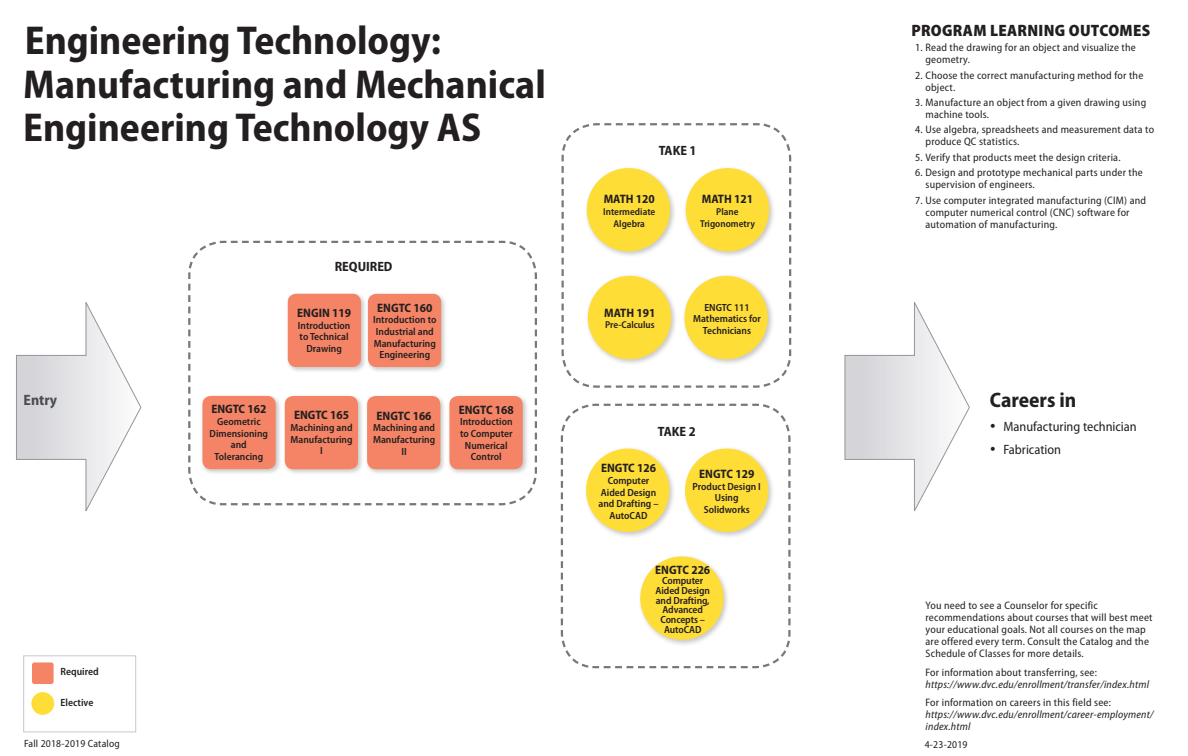
<style>
.page{position:relative;width:1188px;height:756px;background:#fff}
.page>*{position:absolute;margin:0;border:0;box-sizing:border-box;transform-origin:0 0}
.h1_title{font:700 semi-condensed 40.5px/43.5px "Myriad Pro";color:#231f20}
.t1{font:700 semi-condensed 21px "Myriad Pro";color:#231f20}
.Intended_Learning_Ou{font:900 semi-condensed 16.5px "Myriad Pro";letter-spacing:.02em;color:#231f20}
.t2{font:700 semi-condensed 15px "Myriad Pro";color:#4b4c4d}
.t3{font:semi-condensed 13.5px "Myriad Pro";color:#231f20}
.Area_text{font:700 semi-condensed 13.5px "Myriad Pro";color:#231f20}
.Area_text-2{font:700 semi-condensed 12.23px "Myriad Pro";color:#231f20}
.Paragraph_Style_1{font:700 semi-condensed 12.23px "Myriad Pro";color:#231f20}
.Outcomes_listings{font:semi-condensed 10.88px/12px "Myriad Pro";letter-spacing:.02em;color:#231f20}
.Outcomes_listings-2{font:italic semi-condensed 10.88px/12px "Myriad Pro";letter-spacing:.02em;color:#231f20}
.Outcomes_listings-3{font:semi-condensed 10.5px "Myriad Pro";letter-spacing:.02em;color:#231f20}
.Area_text-3{font:600 semi-condensed 10.5px "Myriad Pro";color:#231f20}
.Area_text-4{font:600 semi-condensed 10.35px/11.7px "Myriad Pro";color:#231f20;text-align:center}
.Paragraph_Style_2{font:600 semi-condensed 10.35px/11.7px "Myriad Pro";color:#231f20;text-align:center}
.Paragraph_Style_2-2{font:600 semi-condensed 9.98px/11.7px "Myriad Pro";color:#231f20;text-align:center}
.s1{font-style:normal}
</style>
<div class="page">
<svg style="left:16px;top:302px;width:126px;height:209px"></svg>
<svg style="left:844px;top:302px;width:126px;height:209px"></svg>
<svg style="left:560px;top:403px;width:231px;height:266px"></svg>
<svg style="left:188px;top:240px;width:349px;height:266px"></svg>
<div style="left:583px;top:446px;width:93px;height:93px;background:#231f20;opacity:.25"></div>
<div style="left:586px;top:449px;width:83px;height:83px;background:#ffdd37;border-radius:50%"></div>
<div style="left:638px;top:554px;width:92px;height:93px;background:#231f20;opacity:.25"></div>
<div style="left:640px;top:556px;width:84px;height:84px;background:#ffdd37;border-radius:50%"></div>
<div style="left:682px;top:446px;width:93px;height:93px;background:#231f20;opacity:.25"></div>
<div style="left:685px;top:449px;width:83px;height:83px;background:#ffdd37;border-radius:50%"></div>
<div style="left:365px;top:394px;width:82px;height:81px;background:#231f20;opacity:.25"></div>
<div style="left:367px;top:396px;width:73px;height:73px;background:#f48465;border-radius:8px"></div>
<div style="left:200px;top:394px;width:82px;height:81px;background:#231f20;opacity:.25"></div>
<div style="left:202px;top:396px;width:74px;height:73px;background:#f48465;border-radius:8px"></div>
<div style="left:282px;top:394px;width:82px;height:81px;background:#231f20;opacity:.25"></div>
<div style="left:285px;top:396px;width:73px;height:73px;background:#f48465;border-radius:8px"></div>
<div style="left:447px;top:394px;width:82px;height:81px;background:#231f20;opacity:.25"></div>
<div style="left:449px;top:396px;width:74px;height:73px;background:#f48465;border-radius:8px"></div>
<div style="left:366px;top:291px;width:81px;height:82px;background:#231f20;opacity:.25"></div>
<div style="left:368px;top:294px;width:73px;height:73px;background:#f48465;border-radius:8px"></div>
<div style="left:285px;top:291px;width:82px;height:82px;background:#231f20;opacity:.25"></div>
<div style="left:288px;top:294px;width:73px;height:73px;background:#f48465;border-radius:8px"></div>
<svg style="left:561px;top:123px;width:231px;height:265px"></svg>
<div style="left:584px;top:166px;width:93px;height:92px;background:#231f20;opacity:.25"></div>
<div style="left:587px;top:168px;width:83px;height:83px;background:#ffdd37;border-radius:50%"></div>
<div style="left:682px;top:273px;width:93px;height:93px;background:#231f20;opacity:.25"></div>
<div style="left:684px;top:276px;width:84px;height:83px;background:#ffdd37;border-radius:50%"></div>
<div style="left:585px;top:273px;width:93px;height:93px;background:#231f20;opacity:.25"></div>
<div style="left:588px;top:276px;width:83px;height:83px;background:#ffdd37;border-radius:50%"></div>
<div style="left:683px;top:166px;width:93px;height:92px;background:#231f20;opacity:.25"></div>
<div style="left:686px;top:168px;width:83px;height:83px;background:#ffdd37;border-radius:50%"></div>
<div style="left:23px;top:655px;width:113px;height:77px;border:1px solid #c7c8ca"></div>
<div style="left:32px;top:662px;width:22px;height:22px;background:#f48465;border-radius:2px"></div>
<div style="left:31px;top:692px;width:23px;height:23px;background:#ffdd37;border-radius:50%"></div>
<p class="h1_title" style="left:23px;top:17px;width:524px">Engineering Technology:<br>Manufacturing and Mechanical<br>Engineering Technology AS</p>
<p class="Intended_Learning_Ou" style="left:911px;top:20px;width:241px">PROGRAM LEARNING OUTCOMES</p>
<p class="Outcomes_listings" style="left:926px;top:42px;width:212px;text-indent:-10px">1. Read the drawing for an object and visualize the geometry.</p>
<p class="Outcomes_listings" style="left:926px;top:69px;width:219px;text-indent:-10px">2. Choose the correct manufacturing method for the object.</p>
<p class="Outcomes_listings" style="left:926px;top:96px;width:222px;text-indent:-10px">3. Manufacture an object from a given drawing using machine tools.</p>
<p class="Outcomes_listings" style="left:926px;top:124px;width:230px;text-indent:-10px">4. Use algebra, spreadsheets and measurement data to produce QC statistics.</p>
<p class="Outcomes_listings" style="left:915px;top:151px;width:207px">5. Verify that products meet the design criteria.</p>
<p class="Outcomes_listings" style="left:926px;top:166px;width:219px;text-indent:-10px">6. Design and prototype mechanical parts under the supervision of engineers.</p>
<p class="Outcomes_listings" style="left:926px;top:194px;width:222px;text-indent:-10px">7. Use computer integrated manufacturing (CIM) and computer numerical control (CNC) software for automation of manufacturing.</p>
<p class="Area_text" style="left:659px;top:142px;width:39px">TAKE 1</p>
<p class="Paragraph_Style_1" style="left:702px;top:191px;width:53px">MATH 121</p>
<p class="Paragraph_Style_2-2" style="left:700px;top:206px;width:56px">Plane<br>Trigonometry</p>
<p class="Paragraph_Style_1" style="left:604px;top:192px;width:53px">MATH 120</p>
<p class="Paragraph_Style_2-2" style="left:603px;top:206px;width:54px">Intermediate<br>Algebra</p>
<p class="Area_text" style="left:335px;top:257px;width:59px">REQUIRED</p>
<p class="Area_text-2" style="left:297px;top:305px;width:55px">ENGIN 119</p>
<p class="Area_text-4" style="left:298px;top:319px;width:54px">Introduction to Technical<br>Drawing</p>
<p class="Area_text-2" style="left:377px;top:300px;width:57px">ENGTC 160</p>
<p class="Area_text-4" style="left:373px;top:314px;width:65px">Introduction to<br>Industrial and<br>Manufacturing<br>Engineering</p>
<p class="Paragraph_Style_1" style="left:604px;top:305px;width:53px">MATH 191</p>
<p class="Paragraph_Style_2-2" style="left:605px;top:319px;width:51px">Pre-Calculus</p>
<p class="Paragraph_Style_2" style="left:693px;top:301px;width:69px">ENGTC 111<br>Mathematics for<br>Technicians</p>
<p class="t2" style="left:24px;top:391px;width:35px">Entry</p>
<p class="t1" style="left:990px;top:387px;width:88px">Careers in</p>
<p class="t3" style="left:990px;top:418px;width:148px">• Manufacturing technician</p>
<p class="t3" style="left:990px;top:441px;width:73px">• Fabrication</p>
<p class="Area_text-2" style="left:211px;top:401px;width:57px">ENGTC 162</p>
<p class="Area_text-4" style="left:210px;top:416px;width:60px">Geometric<br>Dimensioning and<br>Tolerancing</p>
<p class="Area_text-2" style="left:459px;top:402px;width:57px">ENGTC 168</p>
<p class="Area_text-4" style="left:460px;top:416px;width:54px">Introduction to Computer<br>Numerical<br>Control</p>
<p class="Area_text-2" style="left:294px;top:407px;width:57px">ENGTC 165</p>
<p class="Area_text-4" style="left:291px;top:421px;width:64px">Machining and<br>Manufacturing<br>I</p>
<p class="Area_text-2" style="left:377px;top:408px;width:57px">ENGTC 166</p>
<p class="Area_text-4" style="left:373px;top:422px;width:64px">Machining and<br>Manufacturing<br>II</p>
<p class="Area_text" style="left:658px;top:423px;width:39px">TAKE 2</p>
<p class="Area_text-2" style="left:601px;top:460px;width:57px">ENGTC 126</p>
<p class="Area_text-4" style="left:599px;top:475px;width:62px">Computer<br>Aided Design and Drafting –<br>AutoCAD</p>
<p class="Area_text-2" style="left:699px;top:466px;width:57px">ENGTC 129</p>
<p class="Area_text-4" style="left:693px;top:480px;width:70px">Product Design I<br>Using<br>Solidworks</p>
<p class="Area_text-3" style="left:61px;top:665px;width:40px">Required</p>
<p class="Area_text-3" style="left:61px;top:696px;width:34px">Elective</p>
<p class="Area_text-2" style="left:655px;top:562px;width:57px">ENGTC 226</p>
<p class="Area_text-4" style="left:656px;top:575px;width:56px;line-height:9.8px">Computer<br>Aided Design and Drafting,<br>Advanced<br>Concepts –<br>AutoCAD</p>
<p class="Outcomes_listings" style="left:926px;top:599px;width:229px">You need to see a Counselor for specific recommendations about courses that will best meet your educational goals. Not all courses on the map are offered every term. Consult the Catalog and the Schedule of Classes for more details.</p>
<p class="Outcomes_listings-2" style="left:926px;top:666px;width:225px"><span class="s1">For information about transferring, see: </span>https://www.dvc.edu/enrollment/transfer/index.html</p>
<p class="Outcomes_listings-2" style="left:926px;top:697px;width:230px"><span class="s1">For information on careers in this field see: </span>https://www.dvc.edu/enrollment/career-employment/ index.html</p>
<p class="Outcomes_listings-3" style="left:24px;top:737px;width:97px">Fall 2018-2019 Catalog</p>
<p class="Outcomes_listings-3" style="left:925px;top:738px;width:44px">4-23-2019</p>
</div>
